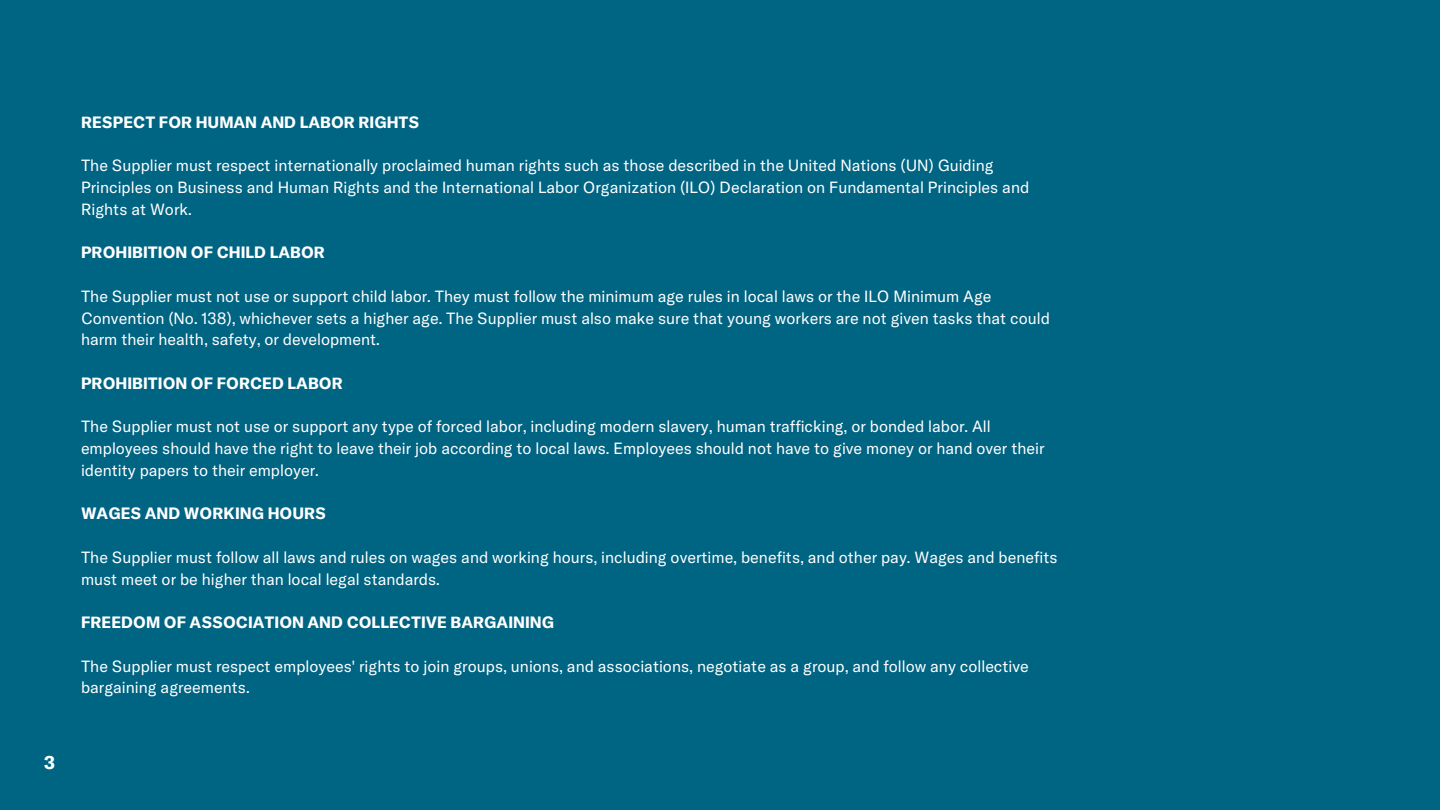
<style>
.page{position:relative;width:1440px;height:810px;background:#006483}
.page>*{position:absolute;margin:0;border:0;box-sizing:border-box;transform-origin:0 0}
.t1{font:700 18px "GT America";color:#fff}
.t2{font:16px/21.8px "GT America";color:#fff}
.t3{font:700 16px "GT America";color:#fff}
</style>
<div class="page">
<p class="t1" style="left:44px;top:751px;width:13px">3</p>
<h1 class="t3" style="left:81px;top:112px;width:340px">RESPECT FOR HUMAN AND LABOR RIGHTS</h1>
<p class="t2" style="left:81px;top:155px;width:950px">The Supplier must respect internationally proclaimed human rights such as those described in the United Nations (UN) Guiding<br>Principles on Business and Human Rights and the International Labor Organization (ILO) Declaration on Fundamental Principles and<br>Rights at Work.</p>
<h1 class="t3" style="left:81px;top:242px;width:246px">PROHIBITION OF CHILD LABOR</h1>
<p class="t2" style="left:81px;top:285px;width:970px">The Supplier must not use or support child labor. They must follow the minimum age rules in local laws or the ILO Minimum Age<br>Convention (No. 138), whichever sets a higher age. The Supplier must also make sure that young workers are not given tasks that could harm their health, safety, or development.</p>
<h1 class="t3" style="left:81px;top:373px;width:263px">PROHIBITION OF FORCED LABOR</h1>
<p class="t2" style="left:81px;top:416px;width:965px">The Supplier must not use or support any type of forced labor, including modern slavery, human trafficking, or bonded labor. All employees should have the right to leave their job according to local laws. Employees should not have to give money or hand over their identity papers to their employer.</p>
<h1 class="t3" style="left:81px;top:503px;width:247px">WAGES AND WORKING HOURS</h1>
<p class="t2" style="left:81px;top:546px;width:978px">The Supplier must follow all laws and rules on wages and working hours, including overtime, benefits, and other pay. Wages and benefits must meet or be higher than local legal standards.</p>
<h1 class="t3" style="left:81px;top:612px;width:475px">FREEDOM OF ASSOCIATION AND COLLECTIVE BARGAINING</h1>
<p class="t2" style="left:81px;top:655px;width:949px">The Supplier must respect employees' rights to join groups, unions, and associations, negotiate as a group, and follow any collective bargaining agreements.</p>
</div>
